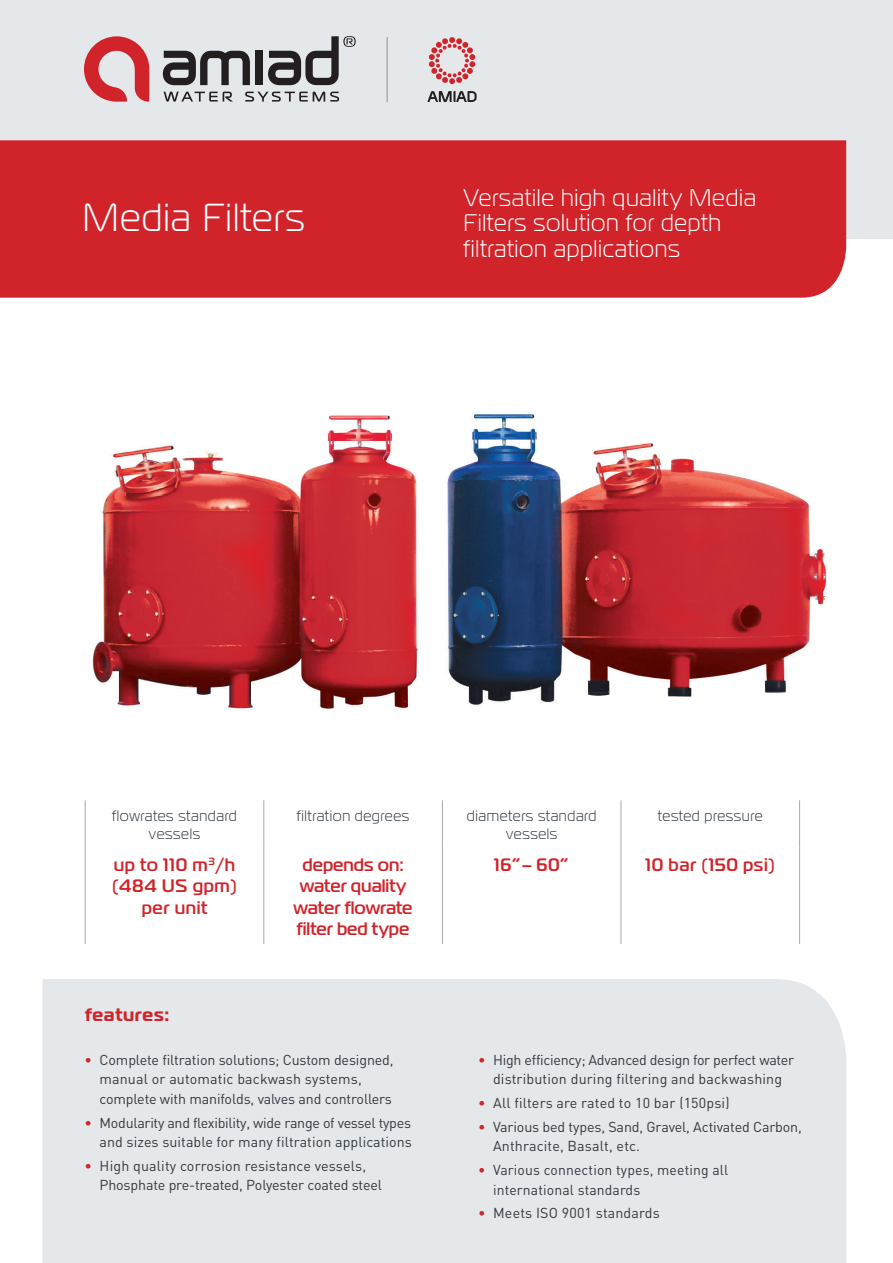
<style>
.page{position:relative;width:893px;height:1263px;background:#fff}
.page>*{position:absolute;margin:0;border:0;box-sizing:border-box;transform-origin:0 0}
.t1{font:300 39px "Magistral C";letter-spacing:.03em;color:#fff}
.t2{font:300 24px/25.5px "Magistral C";letter-spacing:.03em;color:#fff}
.t3{font:500 18px/21.6px "Magistral C";color:#d1232a;text-align:center}
.t4{font:500 18px/21.6px "Magistral C";letter-spacing:.03em;color:#d1232a;text-align:center}
.t5{font:700 18px "Magistral C";letter-spacing:.04em;color:#d1232a}
.t6{font:300 15px/18px "Magistral C";letter-spacing:.04em;color:#313940;text-align:center}
.t7{font:14.25px/19.5px "DIN";letter-spacing:-.005em;color:#313940}
.s1{color:#d1232a}
</style>
<div class="page">
<div style="left:43px;top:979px;width:803px;height:284px;background:#e5e8eb"></div>
<img style="left:92px;top:414px;width:735px;height:295px">
<div style="left:0;top:0;width:893px;height:239px;background:#e5e8eb"></div>
<div style="left:0;top:140px;width:846px;height:158px;background:#d1232a"></div>
<hr style="left:386px;top:37px;width:2px;height:65px;background:#a8a9ad">
<svg style="left:84px;top:36px;width:65px;height:66px"></svg>
<svg style="left:163px;top:51px;width:87px;height:34px"></svg>
<div style="left:256px;top:51px;width:7px;height:34px;background:#231f20"></div>
<svg style="left:268px;top:36px;width:88px;height:49px"></svg>
<svg style="left:164px;top:92px;width:69px;height:10px"></svg>
<svg style="left:245px;top:92px;width:94px;height:10px"></svg>
<svg style="left:428px;top:91px;width:49px;height:11px"></svg>
<svg style="left:429px;top:37px;width:46px;height:47px"></svg>
<hr style="left:85px;top:800px;width:1px;height:48px;background:#a8a9ad">
<hr style="left:263px;top:800px;width:1px;height:48px;background:#a8a9ad">
<hr style="left:442px;top:800px;width:1px;height:48px;background:#a8a9ad">
<hr style="left:621px;top:800px;width:1px;height:48px;background:#a8a9ad">
<hr style="left:799px;top:800px;width:1px;height:48px;background:#a8a9ad">
<hr style="left:85px;top:848px;width:1px;height:96px;background:#a8a9ad">
<hr style="left:263px;top:848px;width:1px;height:96px;background:#a8a9ad">
<hr style="left:442px;top:848px;width:1px;height:96px;background:#a8a9ad">
<hr style="left:621px;top:848px;width:1px;height:96px;background:#a8a9ad">
<hr style="left:799px;top:848px;width:1px;height:96px;background:#a8a9ad">
<h1 class="t1" style="left:82px;top:197px;width:224px">Media Filters</h1>
<h2 class="t2" style="left:463px;top:184px;width:294px">Versatile high quality Media<br>Filters solution for depth filtration applications</h2>
<p class="t6" style="left:112px;top:807px;width:126px">flowrates standard vessels</p>
<p class="t6" style="left:297px;top:807px;width:114px">filtration degrees</p>
<p class="t6" style="left:467px;top:807px;width:131px">diameters standard vessels</p>
<p class="t6" style="left:658px;top:807px;width:106px">tested pressure</p>
<p class="t4" style="left:112px;top:853px;width:126px">up to 110 m<sup>3</sup>/h (484 US gpm) per unit</p>
<p class="t3" style="left:294px;top:853px;width:120px">depends on: water quality water flowrate filter bed type</p>
<p class="t3" style="left:494px;top:853px;width:76px">16”– 60”</p>
<p class="t4" style="left:646px;top:853px;width:131px">10 bar (150 psi)</p>
<p class="t5" style="left:85px;top:1003px;width:86px">features:</p>
<p class="t7" style="left:99px;top:1050px;width:296px;text-indent:-15px"><span class="s1">•</span> Complete filtration solutions; Custom designed, manual or automatic backwash systems, complete with manifolds, valves and controllers</p>
<p class="t7" style="left:85px;top:1112px;width:329px;text-align:right"><span class="s1">•</span> Modularity and flexibility, wide range of vessel types and sizes suitable for many filtration applications</p>
<p class="t7" style="left:99px;top:1156px;width:284px;text-indent:-15px"><span class="s1">•</span> High quality corrosion resistance vessels,<br>Phosphate pre-treated, Polyester coated steel</p>
<p class="t7" style="left:478px;top:1050px;width:318px;text-align:center"><span class="s1">•</span> High efficiency; Advanced design for perfect water distribution during filtering and backwashing</p>
<p class="t7" style="left:478px;top:1093px;width:253px"><span class="s1">•</span> All filters are rated to 10 bar (150psi)</p>
<p class="t7" style="left:493px;top:1117px;width:310px;text-indent:-15px"><span class="s1">•</span> Various bed types, Sand, Gravel, Activated Carbon,<br>Anthracite, Basalt, etc.</p>
<p class="t7" style="left:493px;top:1160px;width:237px;text-indent:-15px"><span class="s1">•</span> Various connection types, meeting all international standards</p>
<p class="t7" style="left:478px;top:1203px;width:183px"><span class="s1">•</span> Meets ISO 9001 standards</p>
</div>
